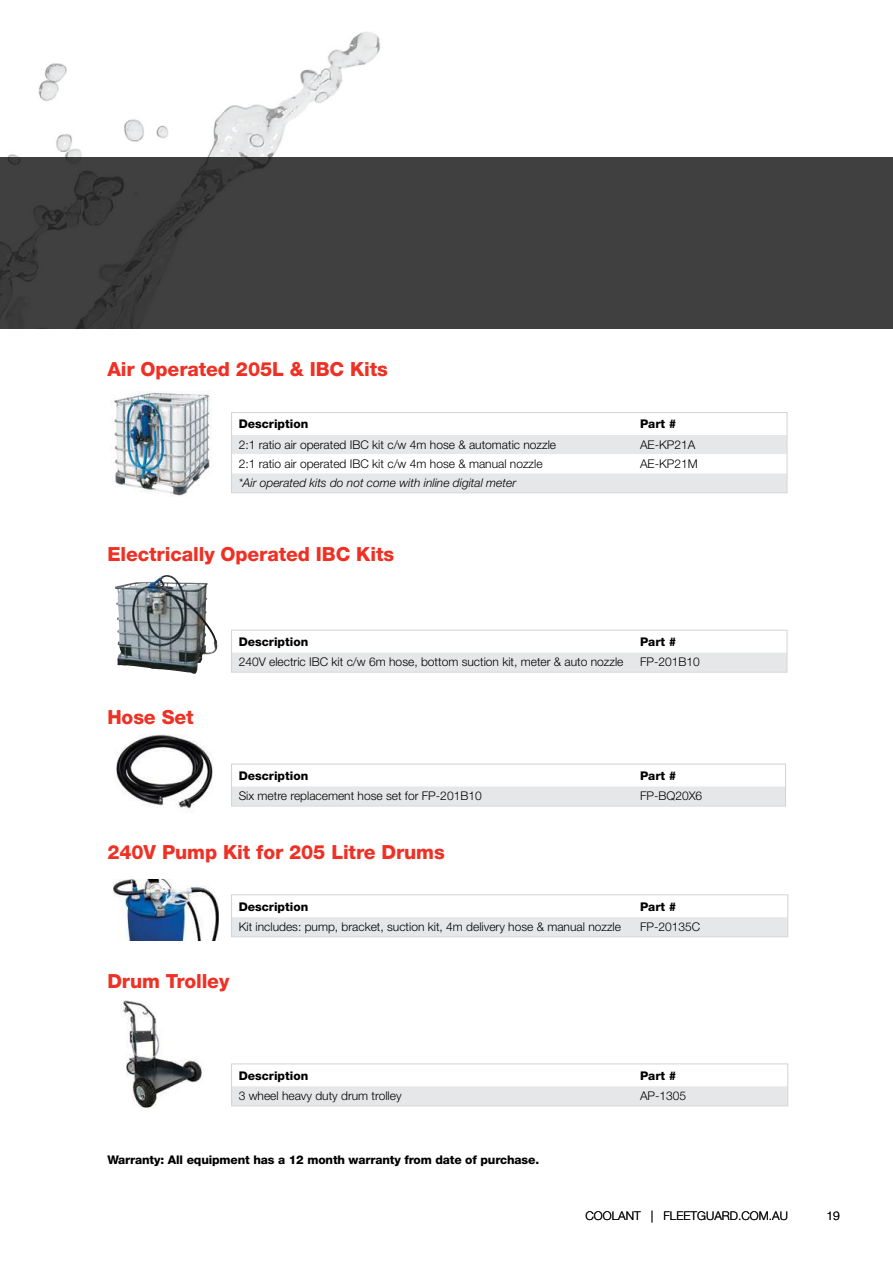
<style>
.page{position:relative;width:893px;height:1263px;background:#fff}
.page>*{position:absolute;margin:0;border:0;box-sizing:border-box;transform-origin:0 0}
.t1{font:800 19.5px "Helvetica Neue LT Std";letter-spacing:-.005em;color:#ee3124}
.t2{font:300 12px "Helvetica Neue LT Std";color:#000}
.t3{font:800 12px "Helvetica Neue LT Std";color:#000}
.t4{font:italic 300 12px "Helvetica Neue LT Pro";color:#000}
</style>
<div class="page">
<img style="left:8px;top:32px;width:373px;height:125px">
<div style="left:0;top:157px;width:893px;height:171px;background:#404040"></div>
<img style="left:113px;top:391px;width:99px;height:105px">
<img style="left:115px;top:575px;width:102px;height:99px">
<img style="left:116px;top:734px;width:97px;height:75px">
<img style="left:113px;top:880px;width:105px;height:60px">
<img style="left:121px;top:1000px;width:81px;height:108px">
<div style="left:233px;top:653px;width:552px;height:17px;background:#e6e7e8"></div>
<div style="left:231px;top:630px;width:556px;height:42px;border:1px solid #d1d3d4"></div>
<div style="left:233px;top:917px;width:553px;height:18px;background:#e6e7e8"></div>
<div style="left:231px;top:894px;width:557px;height:43px;border:1px solid #d1d3d4"></div>
<svg style="left:233px;top:435px;width:552px;height:56px"></svg>
<div style="left:231px;top:412px;width:556px;height:81px;border:1px solid #d1d3d4"></div>
<div style="left:233px;top:1086px;width:553px;height:18px;background:#e6e7e8"></div>
<div style="left:231px;top:1063px;width:557px;height:43px;border:1px solid #d1d3d4"></div>
<div style="left:233px;top:786px;width:551px;height:18px;background:#e6e7e8"></div>
<div style="left:231px;top:764px;width:555px;height:42px;border:1px solid #d1d3d4"></div>
<h1 class="t1" style="left:107px;top:357px;width:282px">Air Operated 205L &amp; IBC Kits</h1>
<p class="t3" style="left:239px;top:417px;width:71px">Description</p>
<p class="t3" style="left:640px;top:417px;width:38px">Part #</p>
<p class="t2" style="left:239px;top:437px;width:319px">2:1 ratio air operated IBC kit c/w 4m hose &amp; automatic nozzle</p>
<p class="t2" style="left:640px;top:437px;width:57px">AE-KP21A</p>
<p class="t2" style="left:239px;top:456px;width:305px">2:1 ratio air operated IBC kit c/w 4m hose &amp; manual nozzle</p>
<p class="t2" style="left:640px;top:456px;width:59px">AE-KP21M</p>
<p class="t4" style="left:239px;top:476px;width:279px">*Air operated kits do not come with inline digital meter</p>
<h1 class="t1" style="left:107px;top:542px;width:288px">Electrically Operated IBC Kits</h1>
<h1 class="t1" style="left:107px;top:706px;width:88px">Hose Set</h1>
<p class="t3" style="left:239px;top:634px;width:71px">Description</p>
<p class="t3" style="left:640px;top:634px;width:38px">Part #</p>
<p class="t2" style="left:239px;top:655px;width:386px">240V electric IBC kit c/w 6m hose, bottom suction kit, meter &amp; auto nozzle</p>
<p class="t2" style="left:640px;top:655px;width:61px">FP-201B10</p>
<p class="t3" style="left:239px;top:768px;width:71px">Description</p>
<p class="t3" style="left:640px;top:768px;width:38px">Part #</p>
<p class="t2" style="left:239px;top:789px;width:244px">Six metre replacement hose set for FP-201B10</p>
<p class="t2" style="left:640px;top:789px;width:64px">FP-BQ20X6</p>
<h1 class="t1" style="left:107px;top:840px;width:339px">240V Pump Kit for 205 Litre Drums</h1>
<p class="t3" style="left:239px;top:899px;width:71px">Description</p>
<p class="t3" style="left:640px;top:899px;width:38px">Part #</p>
<p class="t2" style="left:239px;top:919px;width:384px">Kit includes: pump, bracket, suction kit, 4m delivery hose &amp; manual nozzle</p>
<p class="t2" style="left:640px;top:919px;width:62px">FP-20135C</p>
<h1 class="t1" style="left:107px;top:969px;width:123px">Drum Trolley</h1>
<p class="t3" style="left:239px;top:1068px;width:71px">Description</p>
<p class="t3" style="left:640px;top:1068px;width:38px">Part #</p>
<p class="t2" style="left:239px;top:1088px;width:164px">3 wheel heavy duty drum trolley</p>
<p class="t2" style="left:640px;top:1088px;width:48px">AP-1305</p>
<p class="t3" style="left:107px;top:1152px;width:433px">Warranty: All equipment has a 12 month warranty from date of purchase.</p>
<p class="t2" style="left:585px;top:1208px;width:204px">COOLANT | FLEETGUARD.COM.AU</p>
<p class="t2" style="left:826px;top:1208px;width:15px">19</p>
</div>
